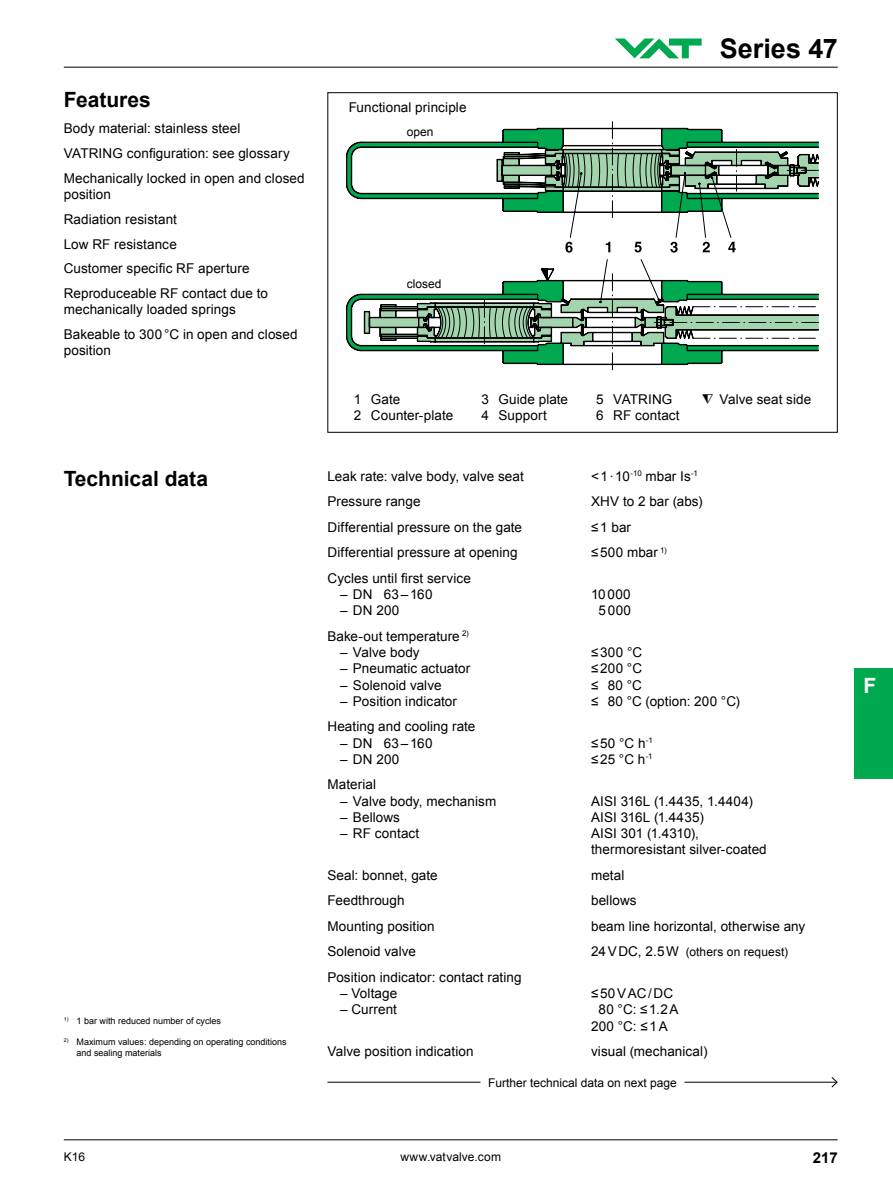
<style>
.page{position:relative;width:893px;height:1187px;background:#fff}
.page>*{position:absolute;margin:0;border:0;box-sizing:border-box;transform-origin:0 0}
.t1{font:700 27px "Arial";color:#000}
.t2{font:700 21px "Arial";color:#000}
.t3{font:700 21px "Arial";color:#fff}
.t4{font:700 15px "Arial";color:#000}
.t5{font:13.5px/24.8px "Arial";letter-spacing:.005em;color:#000}
.t6{font:12px "Arial";color:#000}
.t7{font:9px/10.8px "Arial";color:#000}
.s1{font-size:13.5px}
</style>
<div class="page">
<svg style="left:346px;top:122px;width:473px;height:249px"></svg>
<hr style="left:684px;top:1081px;width:153px;height:1px;background:#000">
<svg style="left:831px;top:1077px;width:7px;height:10px"></svg>
<hr style="left:327px;top:1081px;width:153px;height:1px;background:#000">
<hr style="left:64px;top:67px;width:774px;height:1px;background:#000">
<hr style="left:64px;top:1139px;width:774px;height:1px;background:#000">
<svg style="left:615px;top:39px;width:87px;height:19px"></svg>
<div style="left:855px;top:668px;width:38px;height:111px;background:#00a94f"></div>
<h2 class="t2" style="left:64px;top:86px;width:88px">Features</h2>
<p class="t5" style="left:64px;top:115px;width:242px;line-height:25.2px">Body material: stainless steel<br>VATRING configuration: see glossary<br>Mechanically locked in open and closed</p>
<p class="t5" style="left:64px;top:182px;width:206px">position<br>Radiation resistant<br>Low RF resistance<br>Customer specific RF aperture<br>Reproduceable RF contact due to</p>
<p class="t5" style="left:64px;top:297px;width:235px">mechanically loaded springs<br>Bakeable to 300°C in open and closed</p>
<p class="t5" style="left:64px;top:338px;width:49px">position</p>
<p class="t5" style="left:349px;top:95px;width:119px">Functional principle</p>
<p class="t6" style="left:407px;top:124px;width:28px">open</p>
<p class="t6" style="left:407px;top:276px;width:36px">closed</p>
<h1 class="t1" style="left:720px;top:31px;width:119px">Series 47</h1>
<p class="t5" style="left:354px;top:387px;width:48px">1 Gate</p>
<p class="t5" style="left:481px;top:387px;width:88px">3 Guide plate</p>
<p class="t5" style="left:596px;top:387px;width:78px">5 VATRING</p>
<p class="t5" style="left:720px;top:387px;width:93px">Valve seat side</p>
<p class="t5" style="left:354px;top:403px;width:101px">2 Counter-plate</p>
<p class="t5" style="left:481px;top:403px;width:67px">4 Support</p>
<p class="t5" style="left:596px;top:403px;width:85px">6 RF contact</p>
<h2 class="t2" style="left:64px;top:465px;width:146px">Technical data</h2>
<p class="t5" style="left:327px;top:463px;width:198px">Leak rate: valve body, valve seat</p>
<p class="t5" style="left:591px;top:463px;width:108px">&lt;1·10<sup>-10</sup> mbar Is<sup>-1</sup></p>
<p class="t5" style="left:327px;top:489px;width:95px">Pressure range</p>
<p class="t5" style="left:591px;top:489px;width:113px">XHV to 2 bar (abs)</p>
<p class="t5" style="left:327px;top:515px;width:196px">Differential pressure on the gate</p>
<p class="t5" style="left:591px;top:515px;width:42px">≤1 bar</p>
<p class="t5" style="left:327px;top:540px;width:192px">Differential pressure at opening</p>
<p class="t5" style="left:591px;top:540px;width:77px">≤500 mbar <sup>1)</sup></p>
<p class="t5" style="left:327px;top:566px;width:145px">Cycles until first service</p>
<p class="t5" style="left:340px;top:582px;width:94px">– DN 63–160</p>
<p class="t5" style="left:591px;top:582px;width:41px">10000</p>
<p class="t5" style="left:340px;top:598px;width:61px">– DN 200</p>
<p class="t5" style="left:599px;top:598px;width:34px">5000</p>
<p class="t5" style="left:327px;top:624px;width:143px">Bake-out temperature <sup>2)</sup></p>
<p class="t5" style="left:340px;top:640px;width:81px">– Valve body</p>
<p class="t5" style="left:591px;top:640px;width:53px">≤300 °C</p>
<p class="t5" style="left:340px;top:656px;width:132px">– Pneumatic actuator</p>
<p class="t5" style="left:591px;top:656px;width:53px">≤200 °C</p>
<p class="t5" style="left:340px;top:672px;width:103px">– Solenoid valve</p>
<p class="t5" style="left:591px;top:672px;width:52px">≤ 80 °C</p>
<p class="t5" style="left:340px;top:688px;width:118px">– Position indicator</p>
<p class="t5" style="left:591px;top:688px;width:151px">≤ 80 °C (option: 200 °C)</p>
<p class="t5" style="left:327px;top:714px;width:149px">Heating and cooling rate</p>
<p class="t5" style="left:340px;top:730px;width:94px">– DN 63–160</p>
<p class="t5" style="left:591px;top:730px;width:63px">≤50 °C h<sup>-1</sup></p>
<p class="t5" style="left:340px;top:746px;width:61px">– DN 200</p>
<p class="t5" style="left:591px;top:746px;width:63px">≤25 °C h<sup>-1</sup></p>
<p class="t5" style="left:327px;top:772px;width:50px">Material</p>
<p class="t5" style="left:340px;top:788px;width:158px">– Valve body, mechanism</p>
<p class="t5" style="left:591px;top:788px;width:163px">AISI 316L (1.4435, 1.4404)</p>
<p class="t5" style="left:340px;top:804px;width:61px">– Bellows</p>
<p class="t5" style="left:591px;top:804px;width:114px">AISI 316L (1.4435)</p>
<p class="t5" style="left:340px;top:821px;width:81px">– RF contact</p>
<p class="t5" style="left:591px;top:825px;width:177px;line-height:16.2px">AISI 301 (1.4310), thermoresistant silver-coated</p>
<p class="t5" style="left:327px;top:862px;width:112px">Seal: bonnet, gate</p>
<p class="t5" style="left:591px;top:862px;width:35px">metal</p>
<p class="t5" style="left:327px;top:888px;width:79px">Feedthrough</p>
<p class="t5" style="left:591px;top:888px;width:47px">bellows</p>
<p class="t5" style="left:327px;top:913px;width:109px">Mounting position</p>
<p class="t5" style="left:591px;top:913px;width:216px">beam line horizontal, otherwise any</p>
<p class="t5" style="left:327px;top:939px;width:90px">Solenoid valve</p>
<p class="t6" style="left:591px;top:944px;width:199px"><span class="s1">24VDC, 2.5W</span> (others on request)</p>
<p class="t5" style="left:327px;top:964px;width:196px">Position indicator: contact rating</p>
<p class="t5" style="left:340px;top:981px;width:59px">– Voltage</p>
<p class="t5" style="left:591px;top:981px;width:84px">≤50VAC/DC</p>
<p class="t5" style="left:340px;top:997px;width:58px">– Current</p>
<p class="t5" style="left:591px;top:1001px;width:89px;line-height:16.2px;text-indent:8px">80 °C: ≤1.2A<br>200 °C: ≤1A</p>
<p class="t5" style="left:327px;top:1039px;width:148px">Valve position indication</p>
<p class="t5" style="left:591px;top:1039px;width:118px">visual (mechanical)</p>
<p class="t7" style="left:64px;top:1015px;width:159px"><sup>1)</sup> 1 bar with reduced number of cycles</p>
<p class="t7" style="left:77px;top:1036px;width:212px;text-indent:-13px"><sup>2)</sup> Maximum values: depending on operating conditions and sealing materials</p>
<p class="t6" style="left:488px;top:1074px;width:190px">Further technical data on next page</p>
<p class="t6" style="left:64px;top:1148px;width:23px">K16</p>
<p class="t6" style="left:400px;top:1148px;width:102px">www.vatvalve.com</p>
<p class="t4" style="left:813px;top:1147px;width:27px">217</p>
<h2 class="t3" style="left:863px;top:671px;width:14px">F</h2>
</div>
